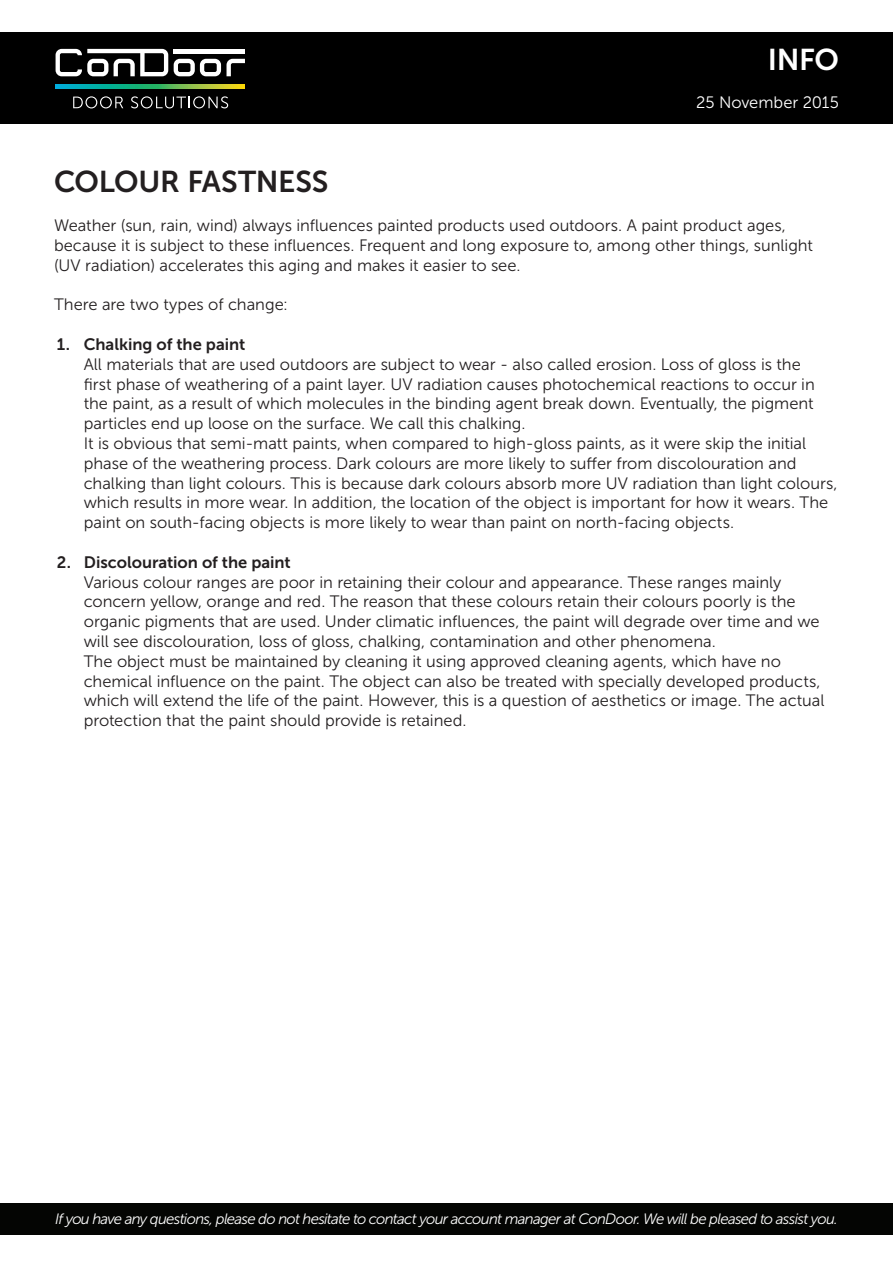
<style>
.page{position:relative;width:893px;height:1263px;background:#fff}
.page>*{position:absolute;margin:0;border:0;box-sizing:border-box;transform-origin:0 0}
.t1{font:30px "Museo Sans 700";letter-spacing:-.01em;color:#231f20}
.t2{font:30px "Museo Sans 700";color:#fff}
.t3{font:16.5px/19.8px "Museo Sans 300";color:#231f20}
.t4{font:16.5px "Museo Sans 300";color:#fff}
.plattetekst{font:italic 15px "Museo Sans 300";letter-spacing:-.05em;color:#fff}
.s1{font-family:"Museo Sans 700"}
</style>
<div class="page">
<div style="left:0;top:32px;width:893px;height:91px;background:#000"></div>
<svg style="left:73px;top:96px;width:50px;height:12px"></svg>
<svg style="left:131px;top:96px;width:97px;height:12px"></svg>
<hr style="left:174px;top:49px;width:71px;height:4px;background:#fff">
<svg style="left:227px;top:59px;width:18px;height:17px"></svg>
<svg style="left:174px;top:59px;width:47px;height:17px"></svg>
<svg style="left:56px;top:49px;width:112px;height:27px"></svg>
<svg style="left:56px;top:85px;width:189px;height:4px"></svg>
<div style="left:0;top:1203px;width:893px;height:32px;background:#040503"></div>
<p class="t2" style="left:768px;top:43px;width:73px">INFO</p>
<p class="t4" style="left:696px;top:94px;width:144px">25 November 2015</p>
<p class="t1" style="left:54px;top:164px;width:276px">COLOUR FASTNESS</p>
<p class="t3" style="left:54px;top:216px;width:760px">Weather (sun, rain, wind) always influences painted products used outdoors. A paint product ages, because it is subject to these influences. Frequent and long exposure to, among other things, sunlight (UV radiation) accelerates this aging and makes it easier to see.</p>
<p class="t3" style="left:54px;top:295px;width:236px">There are two types of change:</p>
<p class="t3" style="left:84px;top:334px;width:755px;text-indent:-27px"><span class="s1">1. Chalking of the paint<br></span>All materials that are used outdoors are subject to wear - also called erosion. Loss of gloss is the<br>first phase of weathering of a paint layer. UV radiation causes photochemical reactions to occur in the paint, as a result of which molecules in the binding agent break down. Eventually, the pigment particles end up loose on the surface. We call this chalking.<br>It is obvious that semi-matt paints, when compared to high-gloss paints, as it were skip the initial phase of the weathering process. Dark colours are more likely to suffer from discolouration and chalking than light colours. This is because dark colours absorb more UV radiation than light colours, which results in more wear. In addition, the location of the object is important for how it wears. The paint on south-facing objects is more likely to wear than paint on north-facing objects.</p>
<p class="t3" style="left:84px;top:552px;width:742px;text-indent:-27px"><span class="s1">2. Discolouration of the paint<br></span>Various colour ranges are poor in retaining their colour and appearance. These ranges mainly concern yellow, orange and red. The reason that these colours retain their colours poorly is the organic pigments that are used. Under climatic influences, the paint will degrade over time and we will see discolouration, loss of gloss, chalking, contamination and other phenomena.<br>The object must be maintained by cleaning it using approved cleaning agents, which have no chemical influence on the paint. The object can also be treated with specially developed products, which will extend the life of the paint. However, this is a question of aesthetics or image. The actual protection that the paint should provide is retained.</p>
<p class="plattetekst" style="left:55px;top:1210px;width:784px">If you have any questions, please do not hesitate to contact your account manager at ConDoor. We will be pleased to assist you.</p>
</div>
